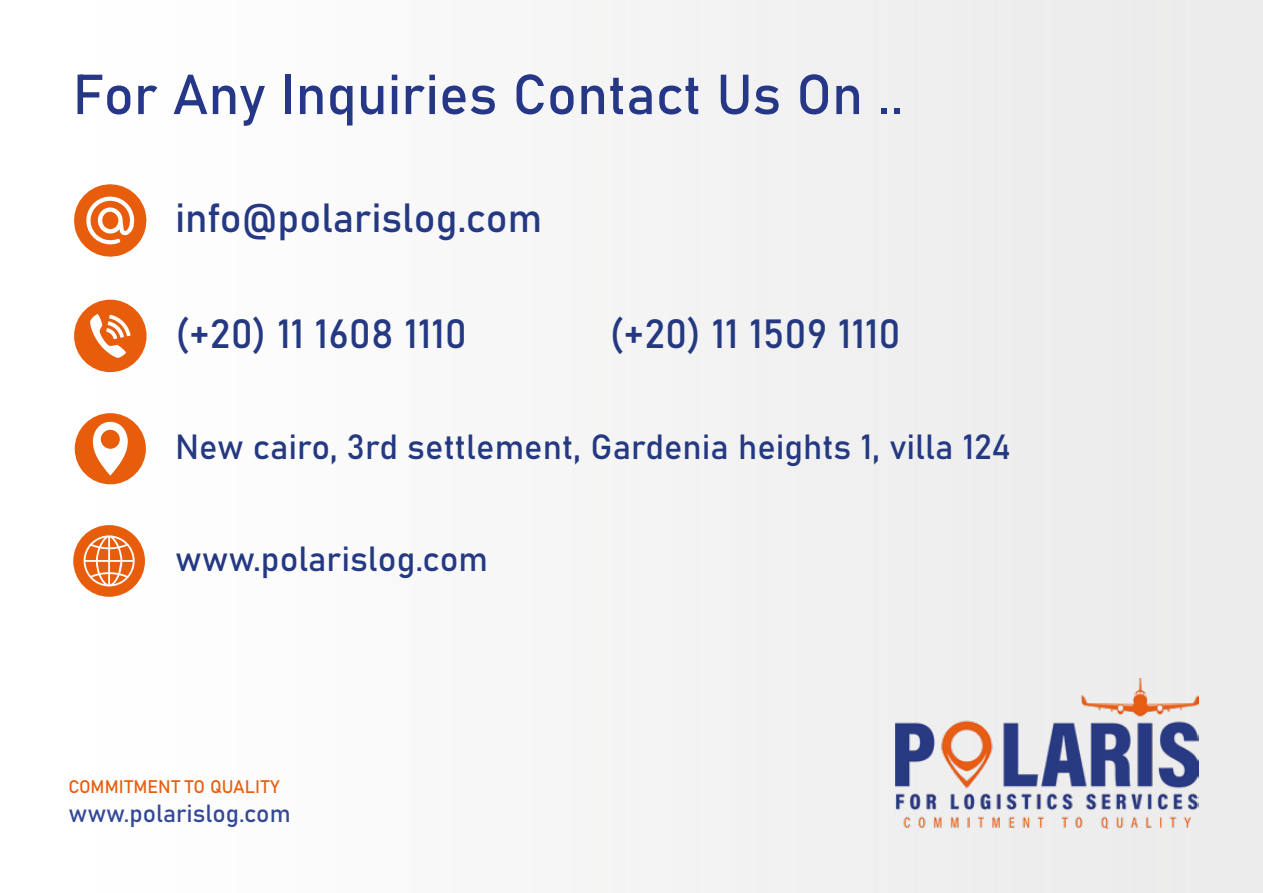
<style>
.page{position:relative;width:1263px;height:893px;background:#fff}
.page>*{position:absolute;margin:0;border:0;box-sizing:border-box;transform-origin:0 0}
.t1{font:55.5px "Bahnschrift";color:#253786}
.t2{font:40.2px "Bahnschrift";color:#243982}
.t3{font:34.5px "Bahnschrift";color:#243982}
.t4{font:24.45px "Bahnschrift";color:#334998}
.t5{font:18px "Bahnschrift";color:#e85d0c}
</style>
<div class="page">
<div style="left:2px;top:0;width:1261px;height:893px;background:#f4f4f4"></div>
<svg style="left:70px;top:180px;width:77px;height:81px"></svg>
<svg style="left:75px;top:413px;width:71px;height:71px"></svg>
<svg style="left:74px;top:300px;width:73px;height:72px"></svg>
<svg style="left:73px;top:525px;width:72px;height:72px"></svg>
<img style="left:895px;top:679px;width:303px;height:150px">
<div style="left:2px;top:0;width:91px;height:146px;background:#fff"></div>
<h1 class="t1" style="left:73px;top:52px;width:832px">For Any Inquiries Contact Us On ..</h1>
<p class="t2" style="left:175px;top:188px;width:369px">info@polarislog.com</p>
<p class="t2" style="left:175px;top:303px;width:293px">(+20) 11 1608 1110</p>
<p class="t2" style="left:609px;top:303px;width:293px">(+20) 11 1509 1110</p>
<p class="t3" style="left:175px;top:420px;width:837px">New cairo, 3rd settlement, Gardenia heights 1, villa 124</p>
<p class="t3" style="left:175px;top:533px;width:314px">www.polarislog.com</p>
<p class="t5" style="left:68px;top:772px;width:213px">COMMITMENT TO QUALITY</p>
<p class="t4" style="left:68px;top:795px;width:224px">www.polarislog.com</p>
</div>
